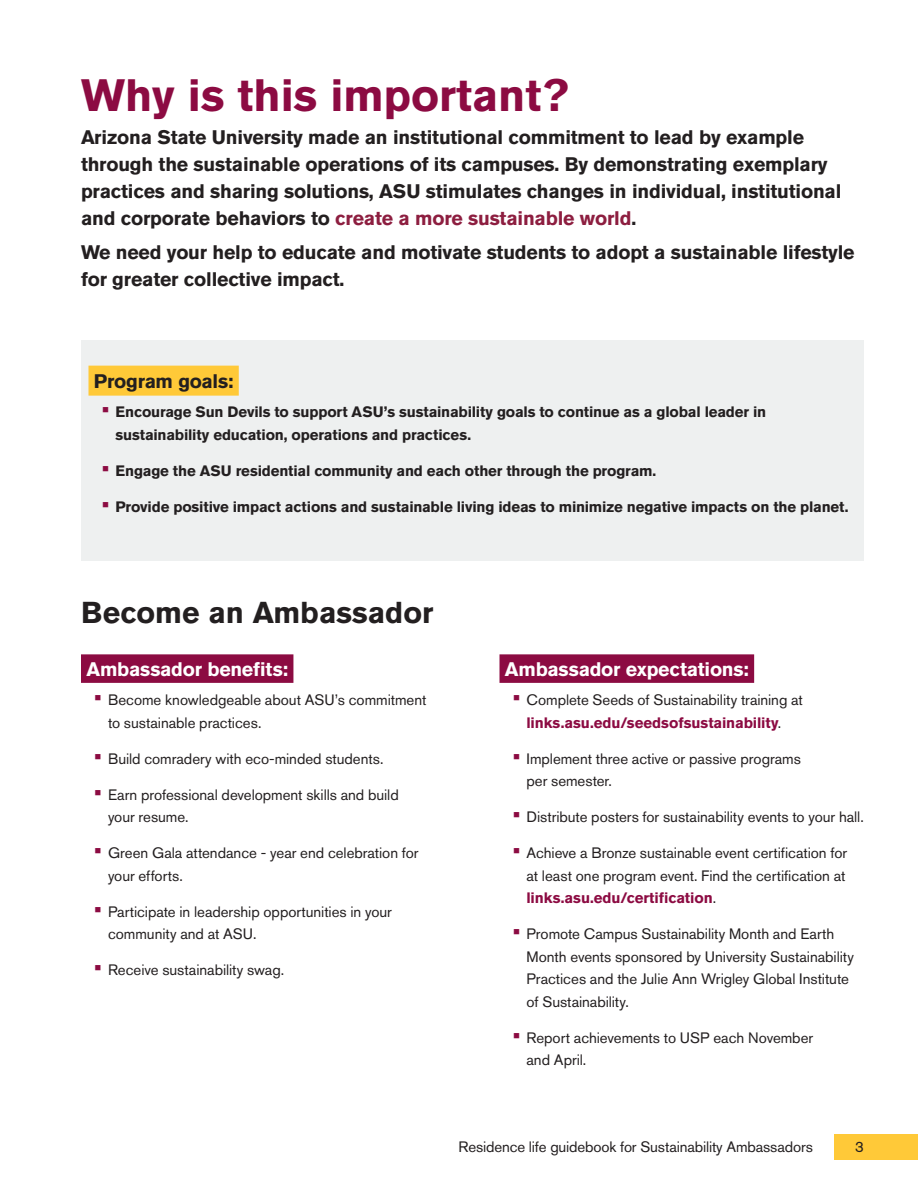
<style>
.page{position:relative;width:918px;height:1188px;background:#fff}
.page>*{position:absolute;margin:0;border:0;box-sizing:border-box;transform-origin:0 0}
.Headline_2{font:700 45px "Akzidenz Grotesk Std";color:#8c0b42}
.Headline_3{font:700 30px "Akzidenz Grotesk Std";color:#231f20}
.Headline_4{font:700 19.5px/27px "Akzidenz Grotesk Std";letter-spacing:-.01em;color:#231f20}
.Maroon-bar-headline{font:700 19.5px "Akzidenz Grotesk Std";letter-spacing:-.015em;color:#fff}
.Gold-bar-headline-4{font:700 19.5px "Akzidenz Grotesk Std";letter-spacing:-.015em;color:#231f20}
.t1{font:15px/22.5px "Akzidenz Grotesk Std";letter-spacing:-.005em;color:#231f20}
.t2{font:700 15px/22.5px "Akzidenz Grotesk Std";letter-spacing:-.01em;color:#231f20}
.s1{color:#8d1e40}
.s2{font-size:21px;color:#8c0b42}
.s3{font-weight:700;font-size:21px;color:#8c0b42}
.s4{font-weight:700;color:#8c0b42}
</style>
<div class="page">
<div style="left:834px;top:1134px;width:84px;height:26px;background:#ffc938"></div>
<div style="left:81px;top:341px;width:783px;height:220px;background:#eef0f0"></div>
<div style="left:88px;top:366px;width:151px;height:30px;background:#ffc938"></div>
<div style="left:81px;top:654px;width:212px;height:29px;background:#8c0b42"></div>
<div style="left:500px;top:654px;width:254px;height:29px;background:#8c0b42"></div>
<p class="Headline_2" style="left:81px;top:69px;width:489px">Why is this important?</p>
<p class="Headline_4" style="left:81px;top:124px;width:762px">Arizona State University made an institutional commitment to lead by example through the sustainable operations of its campuses. By demonstrating exemplary practices and sharing solutions, ASU stimulates changes in individual, institutional and corporate behaviors to <span class="s1">create a more sustainable world</span>.</p>
<p class="Headline_4" style="left:81px;top:239px;width:775px">We need your help to educate and motivate students to adopt a sustainable lifestyle for greater collective impact.</p>
<p class="Gold-bar-headline-4" style="left:94px;top:370px;width:141px">Program goals:</p>
<p class="t2" style="left:116px;top:401px;width:652px;text-indent:-14px"><span class="s2">•</span> Encourage Sun Devils to support ASU’s sustainability goals to continue as a global leader in sustainability education, operations and practices.</p>
<p class="t2" style="left:102px;top:459px;width:556px"><span class="s2">•</span> Engage the ASU residential community and each other through the program.</p>
<p class="t2" style="left:102px;top:495px;width:748px"><span class="s2">•</span> Provide positive impact actions and sustainable living ideas to minimize negative impacts on the planet.</p>
<p class="Headline_3" style="left:81px;top:595px;width:354px">Become an Ambassador</p>
<p class="Maroon-bar-headline" style="left:86px;top:658px;width:203px">Ambassador benefits:</p>
<p class="t1" style="left:108px;top:689px;width:320px;text-indent:-14px"><span class="s3">•</span> Become knowledgeable about ASU’s commitment to sustainable practices.</p>
<p class="t1" style="left:94px;top:747px;width:291px"><span class="s3">•</span> Build comradery with eco-minded students.</p>
<p class="t1" style="left:108px;top:783px;width:292px;text-indent:-14px"><span class="s3">•</span> Earn professional development skills and build your resume.</p>
<p class="t1" style="left:108px;top:842px;width:312px;text-indent:-14px"><span class="s3">•</span> Green Gala attendance - year end celebration for your efforts.</p>
<p class="t1" style="left:108px;top:900px;width:285px;text-indent:-14px"><span class="s3">•</span> Participate in leadership opportunities in your community and at ASU.</p>
<p class="t1" style="left:94px;top:959px;width:191px"><span class="s3">•</span> Receive sustainability swag.</p>
<p class="Maroon-bar-headline" style="left:505px;top:658px;width:245px">Ambassador expectations:</p>
<p class="t1" style="left:513px;top:689px;width:291px;text-align:center"><span class="s3">•</span> Complete Seeds of Sustainability training at <span class="s4">links.asu.edu/seedsofsustainability</span>.</p>
<p class="t1" style="left:526px;top:747px;width:276px;text-indent:-14px"><span class="s3">•</span> Implement three active or passive programs per semester.</p>
<p class="t1" style="left:513px;top:806px;width:352px"><span class="s3">•</span> Distribute posters for sustainability events to your hall.</p>
<p class="t1" style="left:526px;top:842px;width:322px;text-align:justify;text-indent:-14px"><span class="s3">•</span> Achieve a Bronze sustainable event certification for at least one program event. Find the certification at <span class="s4">links.asu.edu/certification</span>.</p>
<p class="t1" style="left:526px;top:923px;width:329px;text-indent:-14px"><span class="s3">•</span> Promote Campus Sustainability Month and Earth Month events sponsored by University Sustainability Practices and the Julie Ann Wrigley Global Institute of Sustainability.</p>
<p class="t1" style="left:526px;top:1026px;width:288px;text-indent:-14px"><span class="s3">•</span> Report achievements to USP each November and April.</p>
<p class="t1" style="left:459px;top:1135px;width:356px">Residence life guidebook for Sustainability Ambassadors</p>
<p class="t1" style="left:855px;top:1135px;width:10px">3</p>
</div>
